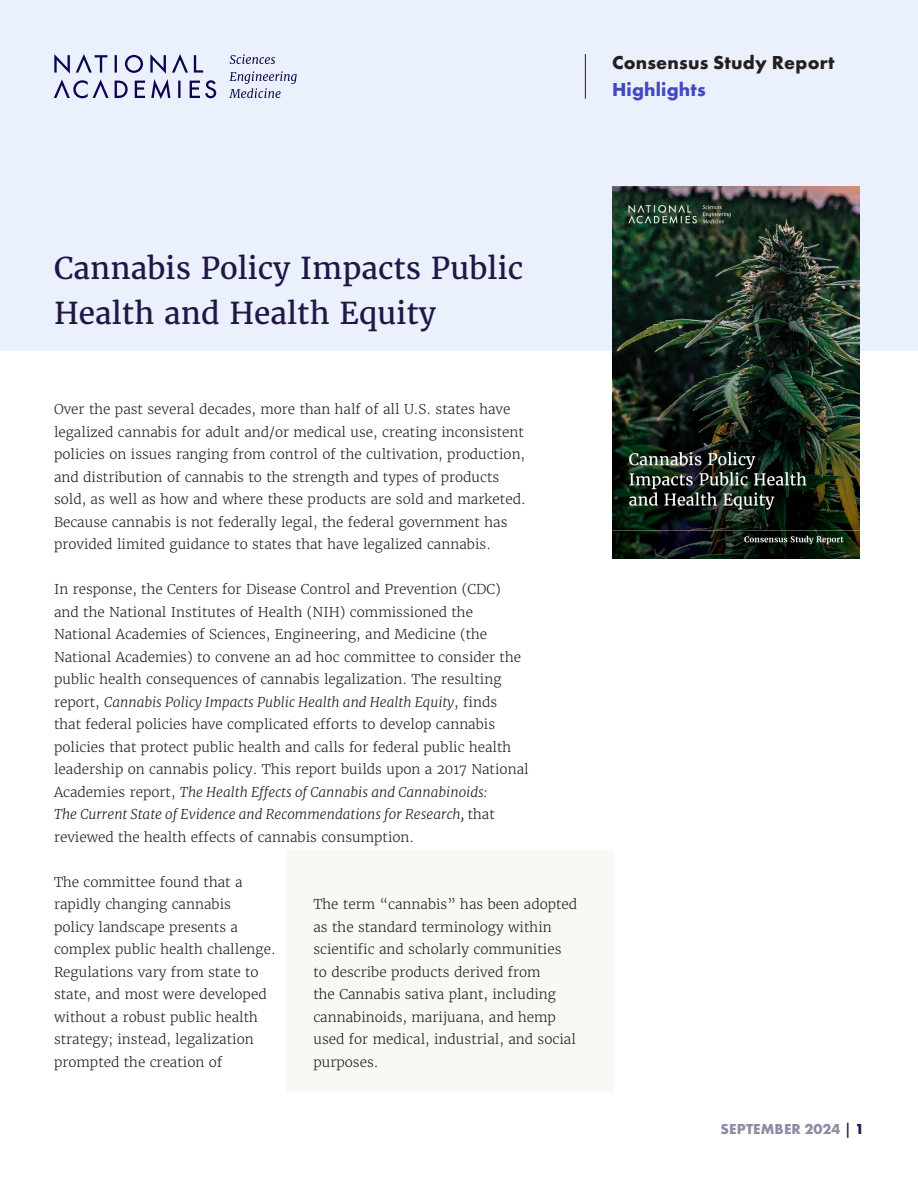
<style>
.page{position:relative;width:918px;height:1188px;background:#fff}
.page>*{position:absolute;margin:0;border:0;box-sizing:border-box;transform-origin:0 0}
.Report_Title{font:30px/45px "Merriweather";color:#211747}
.Consensus_Identifier-Black{font:700 19.5px "Futura PT";letter-spacing:.01em;color:#231f20}
.Concensus_Identifier{font:700 19.5px "Futura PT";letter-spacing:.01em;color:#4148c2}
.t1{font:700 15px "Futura PT";letter-spacing:.01em;color:#908ba3}
.Body{font:300 13.5px/22.5px "Merriweather";color:#231f20}
.s1{font-style:italic}
.s2{font-weight:500;color:#211747}
.s3{color:#211747}
</style>
<div class="page">
<div style="left:0;top:0;width:918px;height:351px;background:#ebf0fd"></div>
<svg style="left:115px;top:54px;width:101px;height:45px"></svg>
<svg style="left:54px;top:54px;width:55px;height:44px"></svg>
<svg style="left:230px;top:54px;width:45px;height:10px"></svg>
<svg style="left:229px;top:71px;width:68px;height:27px"></svg>
<hr style="left:585px;top:54px;width:1px;height:45px;background:#211747">
<div style="left:286px;top:850px;width:328px;height:244px;background:#f9f8f5"></div>
<img style="left:612px;top:187px;width:248px;height:372px">
<p class="Consensus_Identifier-Black" style="left:612px;top:50px;width:224px">Consensus Study Report</p>
<p class="Concensus_Identifier" style="left:612px;top:77px;width:95px">Highlights</p>
<p class="Report_Title" style="left:54px;top:246px;width:471px">Cannabis Policy Impacts Public<br>Health and Health Equity</p>
<p class="Body" style="left:54px;top:398px;width:473px">Over the past several decades, more than half of all U.S. states have legalized cannabis for adult and/or medical use, creating inconsistent policies on issues ranging from control of the cultivation, production, and distribution of cannabis to the strength and types of products sold, as well as how and where these products are sold and marketed.<br>Because cannabis is not federally legal, the federal government has provided limited guidance to states that have legalized cannabis.</p>
<p class="Body" style="left:54px;top:578px;width:476px">In response, the Centers for Disease Control and Prevention (CDC) and the National Institutes of Health (NIH) commissioned the National Academies of Sciences, Engineering, and Medicine (the National Academies) to convene an ad hoc committee to consider the public health consequences of cannabis legalization. The resulting report, <span class="s1">Cannabis Policy Impacts Public Health and Health Equity</span>, finds<br>that federal policies have complicated efforts to develop cannabis policies that protect public health and calls for federal public health leadership on cannabis policy. This report builds upon a 2017 National Academies report, <span class="s1">The Health Effects of Cannabis and Cannabinoids:<br>The Current State of Evidence and Recommendations for Research,</span> that reviewed the health effects of cannabis consumption.</p>
<p class="Body" style="left:54px;top:870px;width:223px">The committee found that a rapidly changing cannabis<br>policy landscape presents a complex public health challenge.<br>Regulations vary from state to state, and most were developed without a robust public health strategy; instead, legalization prompted the creation of</p>
<p class="Body" style="left:313px;top:893px;width:265px">The term “cannabis” has been adopted as the standard terminology within scientific and scholarly communities to describe products derived from<br>the Cannabis sativa plant, including cannabinoids, marijuana, and hemp used for medical, industrial, and social purposes.</p>
<p class="t1" style="left:720px;top:1119px;width:145px">SEPTEMBER 2024 <span class="s2">|</span> <span class="s3">1</span></p>
</div>
